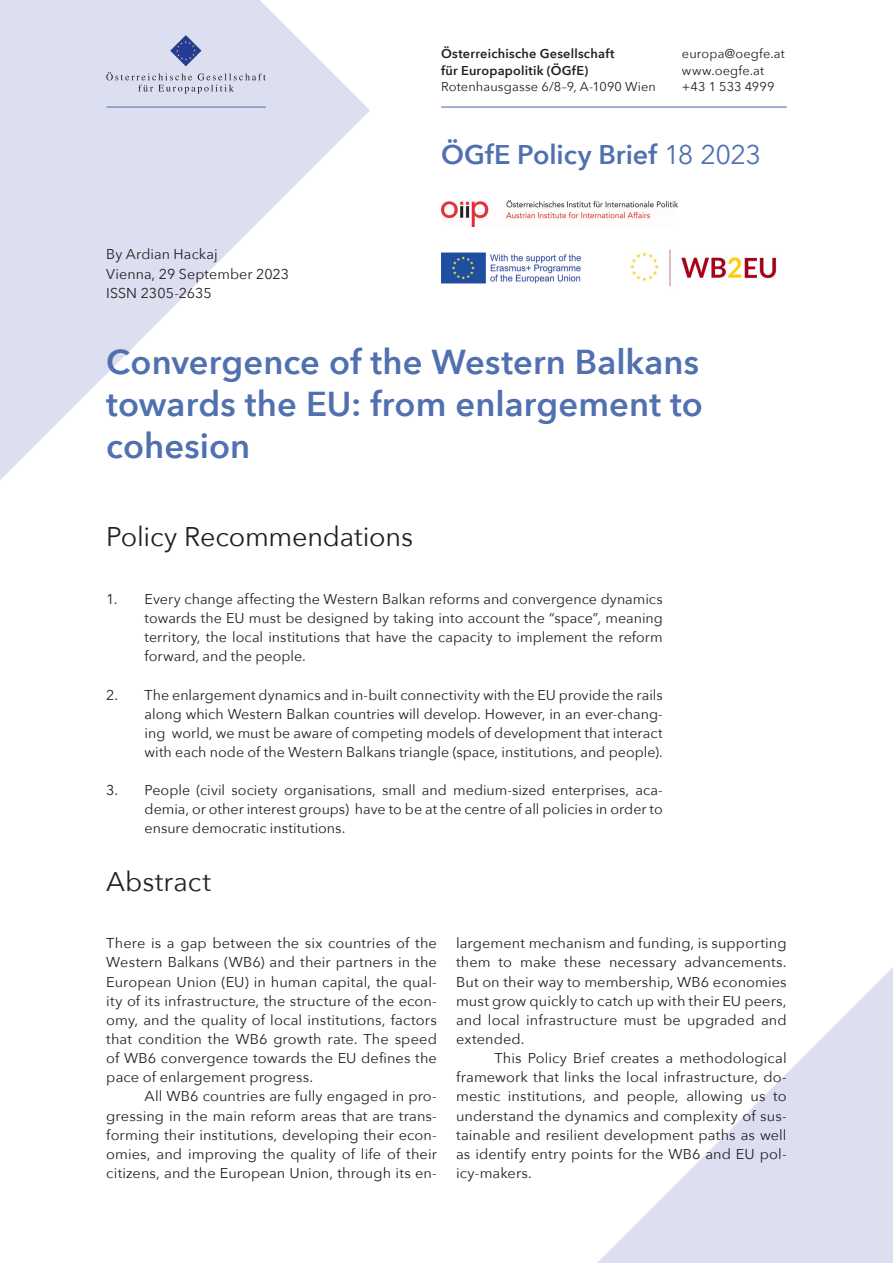
<style>
.page{position:relative;width:893px;height:1263px;background:#fff}
.page>*{position:absolute;margin:0;border:0;box-sizing:border-box;transform-origin:0 0}
.Überschrift_1{font:600 34.5px/42px "Avenir Next";letter-spacing:.005em;color:#5070b0;text-align:justify}
.Überschrift_2{font:27px "Avenir Next";letter-spacing:-.005em;color:#231f20}
.Überschrift_2-2{font:600 27px "Avenir Next";color:#5070b0}
.p{font:14.25px/19.2px "Avenir Next";letter-spacing:.005em;color:#231f20;text-align:justify}
.p_einzug{font:14.25px/19.2px "Avenir Next";letter-spacing:.005em;color:#231f20;text-align:justify}
.p-2{font:12.75px "Avenir Next";letter-spacing:.015em;color:#231f20}
.p-3{font:600 12.75px/16.5px "Avenir Next";letter-spacing:.02em;color:#231f20}
.s1{font-weight:400}
</style>
<div class="page">
<svg style="left:0;top:0;width:370px;height:480px;fill:#dbdfef"></svg>
<svg style="left:597px;top:967px;width:296px;height:296px"></svg>
<svg style="left:170px;top:35px;width:31px;height:31px"></svg>
<svg style="left:106px;top:72px;width:160px;height:22px;background:#c9cddb"></svg>
<hr style="left:106px;top:106px;width:160px;height:2px;background:#8493c4">
<hr style="left:441px;top:106px;width:346px;height:2px;background:#8493c4">
<img style="left:441px;top:200px;width:236px;height:27px">
<img style="left:630px;top:249px;width:147px;height:38px">
<img style="left:441px;top:252px;width:141px;height:32px">
<p class="p-3" style="left:441px;top:45px;width:175px">Österreichische Gesellschaft für Europapolitik (ÖGfE)</p>
<p class="p-2" style="left:441px;top:76px;width:216px">Rotenhausgasse 6/8–9, A-1090 Wien</p>
<p class="p-2" style="left:682px;top:43px;width:104px">europa@oegfe.at</p>
<p class="p-2" style="left:682px;top:60px;width:84px">www.oegfe.at</p>
<p class="p-2" style="left:682px;top:76px;width:94px">+43 1 533 4999</p>
<p class="p" style="left:106px;top:244px;width:113px">By Ardian Hackaj</p>
<p class="p" style="left:106px;top:263px;width:184px">Vienna, 29 September 2023</p>
<p class="p" style="left:106px;top:282px;width:107px">ISSN 2305-2635</p>
<p class="Überschrift_2-2" style="left:441px;top:131px;width:322px">ÖGfE Policy Brief <span class="s1">18 2023</span></p>
<p class="Überschrift_1" style="left:106px;top:340px;width:598px">Convergence of the Western Balkans towards the EU: from enlargement to cohesion</p>
<p class="Überschrift_2" style="left:106px;top:514px;width:308px">Policy Recommendations</p>
<p class="p" style="left:145px;top:589px;width:520px;text-indent:-38px">1. Every change affecting the Western Balkan reforms and convergence dynamics towards the EU must be designed by taking into account the “space”, meaning territory, the local institutions that have the capacity to implement the reform forward, and the people.</p>
<p class="p" style="left:145px;top:684px;width:520px;text-indent:-38px">2. The enlargement dynamics and in-built connectivity with the EU provide the rails along which Western Balkan countries will develop. However, in an ever-chang&shy;ing world, we must be aware of competing models of development that interact with each node of the Western Balkans triangle (space, institutions, and people).</p>
<p class="p" style="left:145px;top:780px;width:520px;text-indent:-38px">3. People (civil society organisations, small and medium-sized enterprises, aca&shy;demia, or other interest groups) have to be at the centre of all policies in order to ensure democratic institutions.</p>
<p class="Überschrift_2" style="left:106px;top:859px;width:106px">Abstract</p>
<p class="p" style="left:106px;top:933px;width:332px">There is a gap between the six countries of the Western Balkans (WB6) and their partners in the European Union (EU) in human capital, the qual&shy;ity of its infrastructure, the structure of the econ&shy;omy, and the quality of local institutions, factors that condition the WB6 growth rate. The speed of WB6 convergence towards the EU defines the pace of enlargement progress.</p>
<p class="p_einzug" style="left:106px;top:1086px;width:332px;text-indent:38px">All WB6 countries are fully engaged in pro&shy;gressing in the main reform areas that are trans&shy;forming their institutions, developing their econ&shy;omies, and improving the quality of life of their citizens, and the European Union, through its en-</p>
<p class="p_einzug" style="left:456px;top:933px;width:332px">largement mechanism and funding, is supporting them to make these necessary advancements.<br>But on their way to membership, WB6 economies must grow quickly to catch up with their EU peers, and local infrastructure must be upgraded and extended.</p>
<p class="p_einzug" style="left:456px;top:1048px;width:332px;text-indent:38px">This Policy Brief creates a methodological framework that links the local infrastructure, do&shy;mestic institutions, and people, allowing us to understand the dynamics and complexity of sus&shy;tainable and resilient development paths as well as identify entry points for the WB6 and EU pol&shy;icy-makers.</p>
</div>
